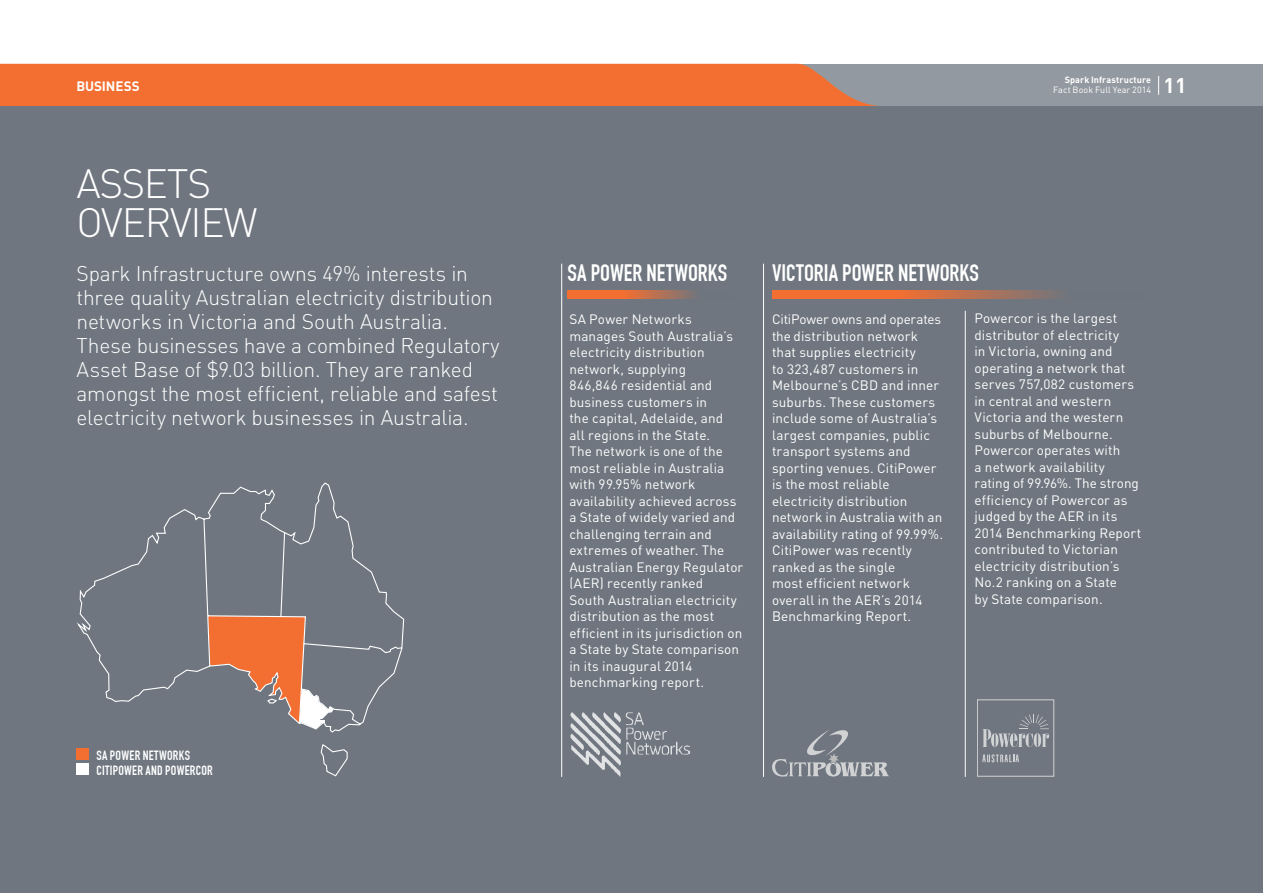
<style>
.page{position:relative;width:1263px;height:893px;background:#fff}
.page>*{position:absolute;margin:0;border:0;box-sizing:border-box;transform-origin:0 0}
.t1{font:300 40.5px/39px "DIN";color:#fff}
.t2{font:700 23.25px "DIN Condensed";letter-spacing:.005em;color:#fff}
.t3{font:300 21px/24px "DIN";letter-spacing:-.01em;color:#fff}
.t4{font:700 21px "DIN";color:#fff}
.t5{font:13.5px/16.5px "DIN";letter-spacing:.01em;color:#fff}
.t6{font:700 13.5px "DIN";letter-spacing:-.01em;color:#fff}
.t7{font:700 13.2px "DIN Condensed";color:#fff}
.t8{font:9px "DIN";letter-spacing:.005em;color:#fff}
.t9{font:700 9px "DIN";letter-spacing:.01em;color:#fff}
</style>
<div class="page">
<div style="left:0;top:64px;width:1263px;height:43px;background:#9399a0"></div>
<svg style="left:1158px;top:76px;width:1px;height:19px"></svg>
<svg style="left:0;top:64px;width:1013px;height:43px"></svg>
<div style="left:0;top:107px;width:1263px;height:786px;background:#6f767f"></div>
<svg style="left:568px;top:290px;width:126px;height:9px"></svg>
<svg style="left:772px;top:290px;width:284px;height:9px;background:#d17044"></svg>
<svg style="left:76px;top:482px;width:329px;height:295px"></svg>
<svg style="left:208px;top:616px;width:126px;height:113px"></svg>
<div style="left:77px;top:748px;width:12px;height:12px;background:#f36f31"></div>
<div style="left:77px;top:763px;width:12px;height:12px;background:#fff"></div>
<svg style="left:772px;top:730px;width:117px;height:46px"></svg>
<div style="left:977px;top:699px;width:77px;height:77px;border:1px solid #d1d2d4"></div>
<svg style="left:982px;top:714px;width:67px;height:33px"></svg>
<svg style="left:982px;top:754px;width:37px;height:8px"></svg>
<hr style="left:561px;top:264px;width:1px;height:513px;background:#fff">
<hr style="left:763px;top:264px;width:1px;height:513px;background:#fff">
<hr style="left:965px;top:311px;width:1px;height:466px;background:#fff">
<img style="left:570px;top:712px;width:121px;height:65px">
<p class="t9" style="left:1065px;top:74px;width:88px">Spark Infrastructure</p>
<p class="t6" style="left:77px;top:78px;width:65px">BUSINESS</p>
<p class="t8" style="left:1053px;top:84px;width:99px">Fact Book Full Year 2014</p>
<h3 class="t4" style="left:1163px;top:72px;width:24px">11</h3>
<h1 class="t1" style="left:76px;top:164px;width:136px">ASSETS<br>OVERVIEW</h1>
<p class="t3" style="left:77px;top:261px;width:425px">Spark I nfrastructure owns 49% interests in three quality Australian electricity distribution networks in Victoria and South Australia.<br>These businesses have a combined Regulatory Asset Base of $9.03 billion. They are ranked amongst the most efficient, reliable and safest electricity network businesses in Australia.</p>
<p class="t7" style="left:97px;top:748px;width:21px">SA POWER</p>
<p class="t7" style="left:143px;top:748px;width:7px">NETWOR</p>
<p class="t7" style="left:179px;top:748px;width:12px">KS</p>
<p class="t7" style="left:97px;top:763px;width:12px">CITIPOWER</p>
<p class="t7" style="left:145px;top:763px;width:27px">AN D POWER</p>
<p class="t7" style="left:196px;top:763px;width:12px">COR</p>
<h2 class="t2" style="left:568px;top:259px;width:161px">SA POWER NETWORKS</h2>
<h2 class="t2" style="left:772px;top:259px;width:27px">VICTORIA</h2>
<h2 class="t2" style="left:842px;top:259px;width:138px">POWER NETWORKS</h2>
<p class="t5" style="left:569px;top:311px;width:175px">SA Power Networks manages South Australia’s electricity distribution network, supplying<br>846,846 residential and business customers in<br>the capital, Adelaide, and<br>all regions in the State.<br>The network is one of the most reliable in Australia with 99.95% network availability achieved across a State of widely varied and challenging terrain and extremes of weather. The<br>Australian Energy Regulator (AER) recently ranked<br>South Australian electricity distribution as the most efficient in its jurisdiction on a State by State comparison in its inaugural 2014 benchmarking report.</p>
<p class="t5" style="left:772px;top:311px;width:173px">CitiPower owns and operates the distribution network that supplies electricity<br>to 323,487 customers in<br>Melbourne’s CBD and inner suburbs. These customers include some of Australia’s largest companies, public transport systems and sporting venues. CitiPower is the most reliable electricity distribution network in Australia with an availability rating of 99.99%.<br>CitiPower was recently ranked as the single<br>most efficient network overall in the AER’s 2014<br>Benchmarking Report.</p>
<p class="t5" style="left:974px;top:310px;width:168px">Powercor is the largest distributor of electricity<br>in Victoria, owning and operating a network that serves 757,082 customers in central and western<br>Victoria and the western suburbs of Melbourne.<br>Powercor operates with<br>a network availability rating of 99.96%. The strong efficiency of Powercor as judged by the AER in its<br>2014 Benchmarking Report contributed to Victorian electricity distribution’s<br>No.2 ranking on a State<br>by State comparison.</p>
</div>
